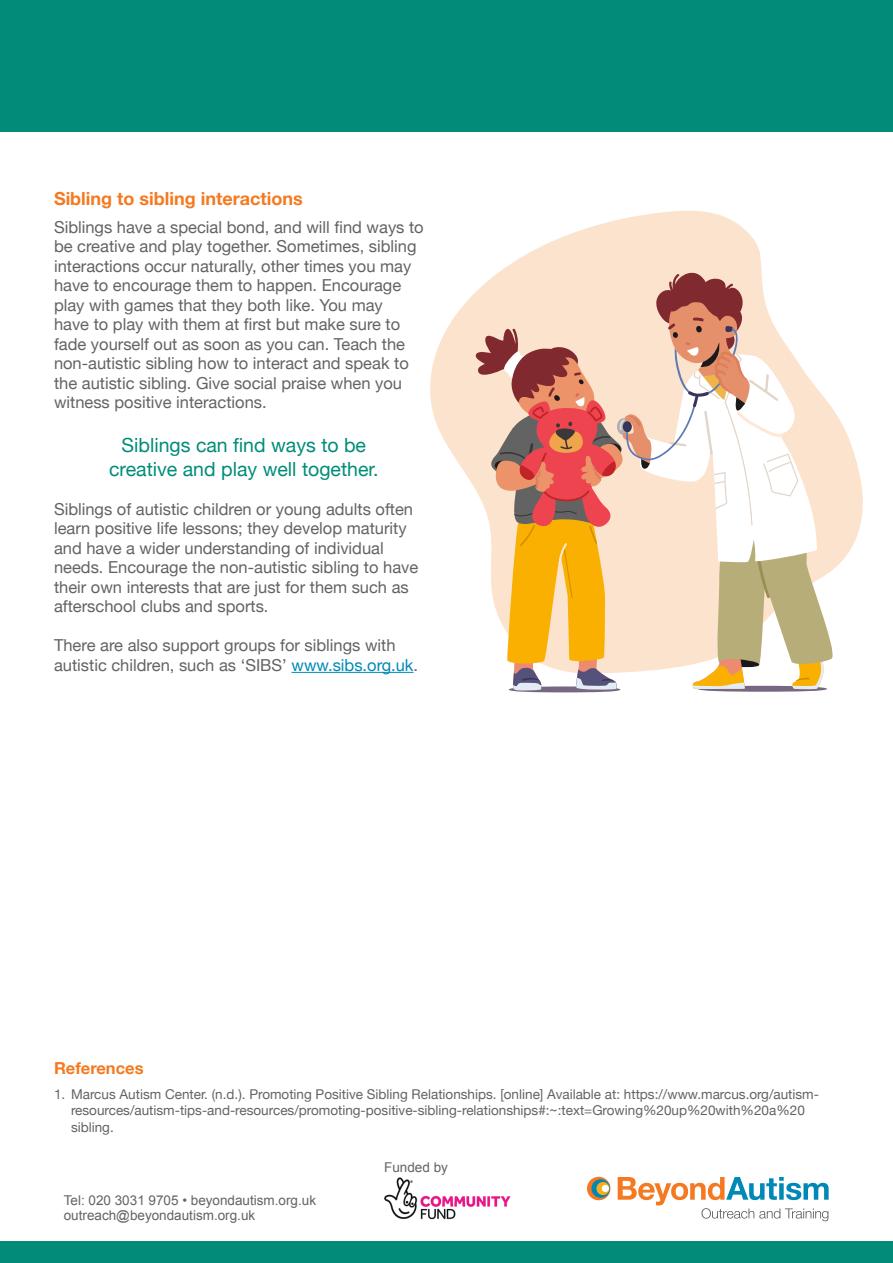
<style>
.page{position:relative;width:893px;height:1263px;background:#fff}
.page>*{position:absolute;margin:0;border:0;box-sizing:border-box;transform-origin:0 0}
.t1{font:19.5px/24px "Helvetica Neue";color:#008c78;text-align:center}
.t2{font:700 18px "Helvetica Neue";color:#f47921}
.t3{font:16.5px/19.5px "Helvetica Neue";color:#636366}
.t4{font:700 16.5px "Helvetica Neue";color:#f47921}
.t5{font:13.5px/16.5px "Helvetica Neue";color:#636366}
.t6{font:13.5px/15px "Arial";color:#636366}
.s1{color:#0089b7}
</style>
<div class="page">
<div style="left:0;top:1242px;width:893px;height:21px;background:#008c78"></div>
<div style="left:587px;top:1177px;width:23px;height:23px;background:#f47921;border-radius:50%"></div>
<svg style="left:591px;top:1179px;width:19px;height:19px"></svg>
<svg style="left:596px;top:1182px;width:13px;height:13px"></svg>
<div style="left:602px;top:1185px;width:7px;height:7px;background:#fff;border-radius:50%"></div>
<svg style="left:618px;top:1177px;width:211px;height:44px"></svg>
<img style="left:384px;top:1177px;width:127px;height:43px">
<div style="left:0;top:0;width:893px;height:132px;background:#008c78"></div>
<hr style="left:291px;top:672px;width:122px;height:1px;background:#0089b7">
<svg style="left:430px;top:210px;width:433px;height:356px"></svg>
<div style="left:509px;top:686px;width:111px;height:6px;background:#766782;border-radius:50%"></div>
<svg style="left:698px;top:686px;width:129px;height:6px"></svg>
<svg style="left:474px;top:271px;width:363px;height:420px"></svg>
<p class="t2" style="left:54px;top:184px;width:250px">Sibling to sibling interactions</p>
<p class="t3" style="left:54px;top:218px;width:371px">Siblings have a special bond, and will find ways to be creative and play together. Sometimes, sibling interactions occur naturally, other times you may have to encourage them to happen. Encourage play with games that they both like. You may<br>have to play with them at first but make sure to fade yourself out as soon as you can. Teach the non-autistic sibling how to interact and speak to the autistic sibling. Give social praise when you witness positive interactions.</p>
<p class="t1" style="left:109px;top:434px;width:271px">Siblings can find ways to be creative and play well together.</p>
<p class="t3" style="left:54px;top:500px;width:366px">Siblings of autistic children or young adults often learn positive life lessons; they develop maturity and have a wider understanding of individual needs. Encourage the non-autistic sibling to have their own interests that are just for them such as afterschool clubs and sports.</p>
<p class="t3" style="left:54px;top:636px;width:366px">There are also support groups for siblings with autistic children, such as ‘SIBS’ <span class="s1">www.sibs.org.uk</span>.</p>
<p class="t4" style="left:54px;top:1055px;width:91px">References</p>
<p class="t5" style="left:71px;top:1086px;width:749px;text-indent:-17px">1. Marcus Autism Center. (n.d.). Promoting Positive Sibling Relationships. [online] Available at: https://www.marcus.org/autism&shy;resources/autism-tips-and-resources/promoting-positive-sibling-relationships#:~:text=Growing%20up%20with%20a%20 sibling.</p>
<p class="t6" style="left:64px;top:1193px;width:254px">Tel: 020 3031 9705 • beyondautism.org.uk outreach@beyondautism.org.uk</p>
<p class="t6" style="left:384px;top:1159px;width:65px">Funded by</p>
</div>
